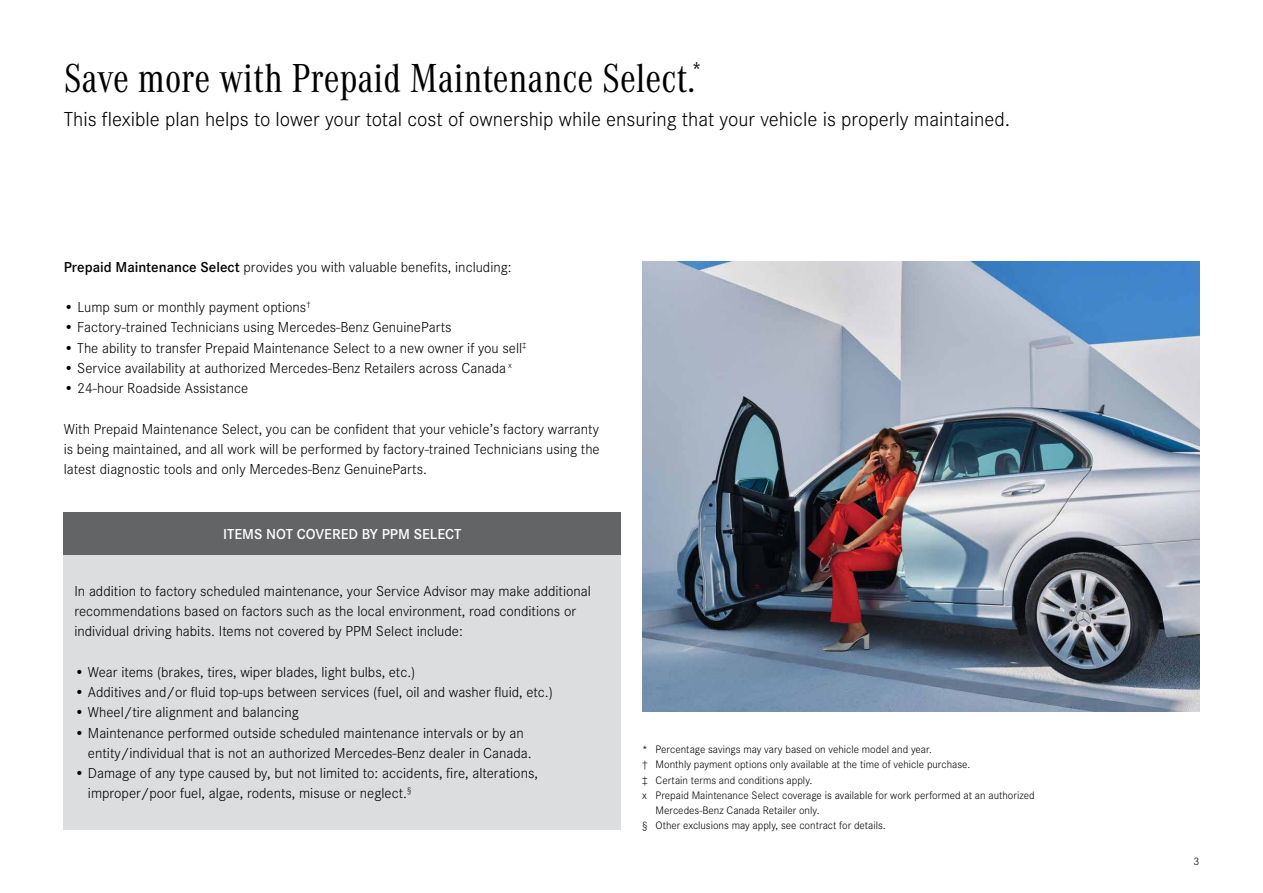
<style>
.page{position:relative;width:1263px;height:893px;background:#fff}
.page>*{position:absolute;margin:0;border:0;box-sizing:border-box;transform-origin:0 0}
.t1{font:42px "Daimler CAC";color:#000}
.t2{font:300 21px "Daimler CS Pro";color:#000}
.t3{font:300 15px/20.2px "Daimler CS Pro";color:#000}
.t4{font:600 15px "Daimler CS";color:#fff}
.t5{font:300 11.25px "Daimler CS Pro";color:#000}
.s1{font-family:"Daimler CS";font-weight:600}
</style>
<div class="page">
<div style="left:64px;top:555px;width:557px;height:274px;background:#dcddde"></div>
<div style="left:64px;top:512px;width:557px;height:43px;background:#636466"></div>
<img style="left:642px;top:261px;width:557px;height:450px">
<h1 class="t1" style="left:64px;top:49px;width:639px">Save more with Prepaid Maintenance Select.<sup>*</sup></h1>
<h2 class="t2" style="left:64px;top:104px;width:948px">This flexible plan helps to lower your total cost of ownership while ensuring that your vehicle is properly maintained.</h2>
<p class="t3" style="left:64px;top:256px;width:449px"><span class="s1">Prepaid Maintenance Select</span> provides you with valuable benefits, including:</p>
<p class="t3" style="left:64px;top:296px;width:248px">• Lump sum or monthly payment options<sup>†</sup></p>
<p class="t3" style="left:64px;top:316px;width:389px">• Factory-trained Technicians using Mercedes-Benz GenuineParts</p>
<p class="t3" style="left:64px;top:337px;width:464px">• The ability to transfer Prepaid Maintenance Select to a new owner if you sell<sup>‡</sup></p>
<p class="t3" style="left:64px;top:357px;width:450px">• Service availability at authorized Mercedes-Benz Retailers across Canada <sup>x</sup></p>
<p class="t3" style="left:64px;top:377px;width:186px">• 24-hour Roadside Assistance</p>
<p class="t3" style="left:64px;top:418px;width:537px;text-align:justify">With Prepaid Maintenance Select, you can be confident that your vehicle’s factory warranty is being maintained, and all work will be performed by factory-trained Technicians using the latest diagnostic tools and only Mercedes-Benz GenuineParts.</p>
<p class="t4" style="left:223px;top:523px;width:240px">ITEMS NOT COVERED BY PPM SELECT</p>
<p class="t3" style="left:74px;top:580px;width:518px">In addition to factory scheduled maintenance, your Service Advisor may make additional recommendations based on factors such as the local environment, road conditions or individual driving habits. Items not covered by PPM Select include:</p>
<p class="t3" style="left:74px;top:661px;width:342px">• Wear items (brakes, tires, wiper blades, light bulbs, etc.)</p>
<p class="t3" style="left:74px;top:681px;width:480px">• Additives and/or fluid top-ups between services (fuel, oil and washer fluid, etc.)</p>
<p class="t3" style="left:74px;top:701px;width:226px">• Wheel/tire alignment and balancing</p>
<p class="t3" style="left:88px;top:722px;width:445px;text-indent:-14px">• Maintenance performed outside scheduled maintenance intervals or by an entity/individual that is not an authorized Mercedes-Benz dealer in Canada.</p>
<p class="t3" style="left:88px;top:762px;width:451px;text-indent:-14px">• Damage of any type caused by, but not limited to: accidents, fire, alterations, improper/poor fuel, algae, rodents, misuse or neglect.<sup>§</sup></p>
<p class="t5" style="left:642px;top:742px;width:291px">* Percentage savings may vary based on vehicle model and year.</p>
<p class="t5" style="left:642px;top:757px;width:330px">† Monthly payment options only available at the time of vehicle purchase.</p>
<p class="t5" style="left:642px;top:772px;width:172px">‡ Certain terms and conditions apply.</p>
<p class="t5" style="left:642px;top:787px;width:394px">x Prepaid Maintenance Select coverage is available for work performed at an authorized</p>
<p class="t5" style="left:656px;top:802px;width:165px">Mercedes-Benz Canada Retailer only.</p>
<p class="t5" style="left:642px;top:818px;width:245px">§ Other exclusions may apply, see contract for details.</p>
<p class="t5" style="left:1193px;top:853px;width:7px">3</p>
</div>
